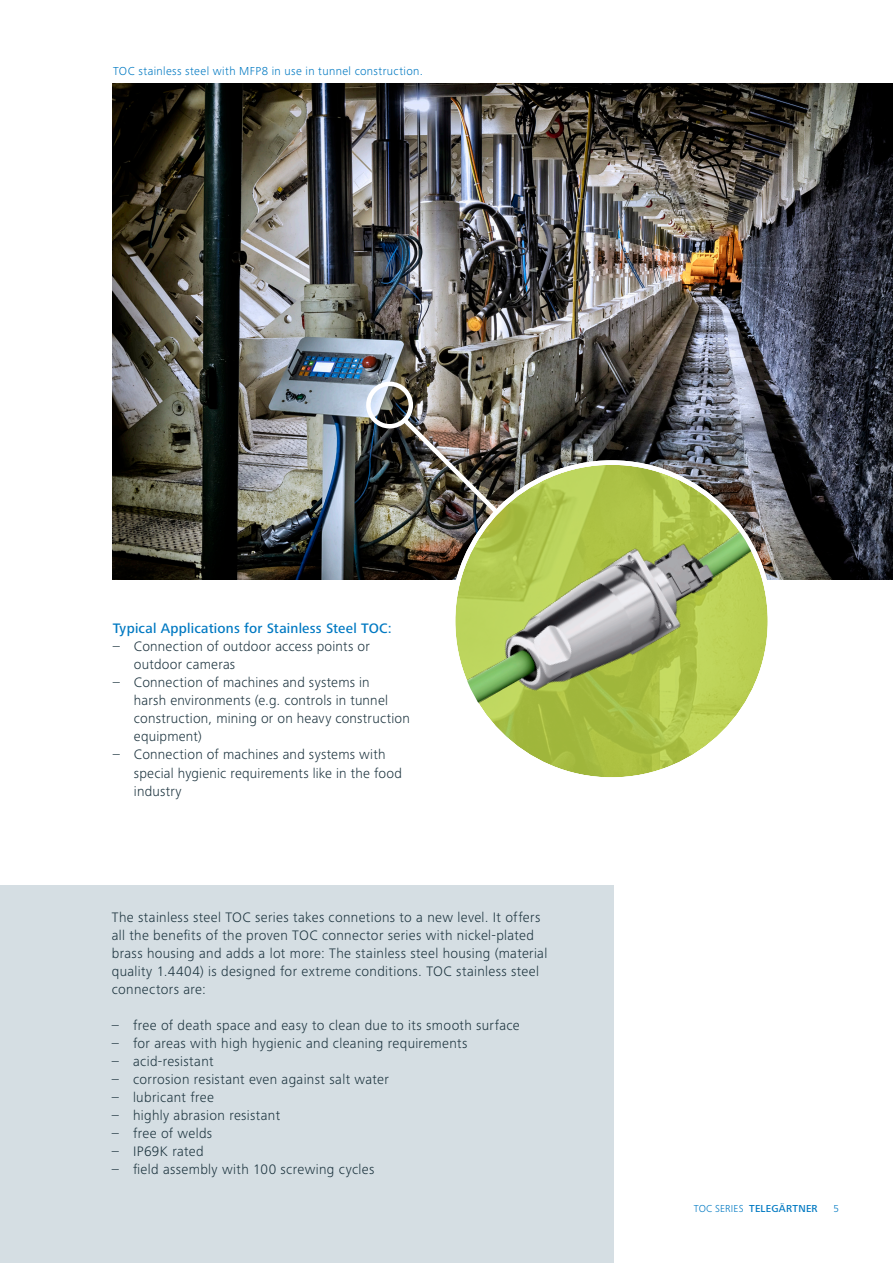
<style>
.page{position:relative;width:893px;height:1263px;background:#fff}
.page>*{position:absolute;margin:0;border:0;box-sizing:border-box;transform-origin:0 0}
.Fließtext{font:300 14.25px/18px "Frutiger Next Pro";letter-spacing:.02em;color:#1d343f}
.HL{font:500 14.25px "Frutiger Next Pro";letter-spacing:.015em;color:#0079c2}
.Fließtext_Liste{font:300 12px "Frutiger Next Pro";letter-spacing:.035em;color:#0079c2}
.t1{font:500 10.5px "Frutiger Next Pro";letter-spacing:.025em;color:#0079c2}
.t2{font:300 10.5px "Frutiger Next Pro";color:#0079c2}
.s1{font-weight:300}
</style>
<div class="page">
<img style="left:113px;top:84px;width:780px;height:495px">
<div style="left:366px;top:382px;width:47px;height:46px;border:4px solid #fff;border-radius:50%"></div>
<svg style="left:453px;top:462px;width:317px;height:315px"></svg>
<img style="left:397px;top:412px;width:107px;height:107px">
<img style="left:455px;top:497px;width:311px;height:240px">
<div style="left:0;top:885px;width:613px;height:378px;background:#d5dee3"></div>
<p class="Fließtext_Liste" style="left:113px;top:65px;width:311px">TOC stainless steel with MFP8 in use in tunnel construction.</p>
<p class="HL" style="left:113px;top:621px;width:281px">Typical Applications for Stainless Steel TOC:</p>
<p class="Fließtext" style="left:134px;top:638px;width:237px;text-indent:-21px">– Connection of outdoor access points or outdoor cameras</p>
<p class="Fließtext" style="left:134px;top:674px;width:278px;text-indent:-21px">– Connection of machines and systems in<br>harsh environments (e.g. controls in tunnel construction, mining or on heavy construction equipment)</p>
<p class="Fließtext" style="left:134px;top:746px;width:270px;text-indent:-21px">– Connection of machines and systems with special hygienic requirements like in the food industry</p>
<p class="Fließtext" style="left:112px;top:908px;width:437px">The stainless steel TOC series takes connetions to a new level. It offers all the benefits of the proven TOC connector series with nickel-plated brass housing and adds a lot more: The stainless steel housing (material quality 1.4404) is designed for extreme conditions. TOC stainless steel connectors are:</p>
<p class="Fließtext" style="left:112px;top:1016px;width:409px">– free of death space and easy to clean due to its smooth surface</p>
<p class="Fließtext" style="left:112px;top:1034px;width:357px">– for areas with high hygienic and cleaning requirements</p>
<p class="Fließtext" style="left:112px;top:1052px;width:103px">– acid-resistant</p>
<p class="Fließtext" style="left:112px;top:1070px;width:279px">– corrosion resistant even against salt water</p>
<p class="Fließtext" style="left:112px;top:1088px;width:104px">– lubricant free</p>
<p class="Fließtext" style="left:112px;top:1106px;width:170px">– highly abrasion resistant</p>
<p class="Fließtext" style="left:112px;top:1124px;width:102px">– free of welds</p>
<p class="Fließtext" style="left:112px;top:1142px;width:93px">– IP69K rated</p>
<p class="Fließtext" style="left:112px;top:1160px;width:264px">– field assembly with 100 screwing cycles</p>
<p class="t1" style="left:694px;top:1202px;width:125px"><span class="s1">TOC SERIES</span> TELEGÄRTNER</p>
<p class="t2" style="left:833px;top:1202px;width:7px">5</p>
</div>
